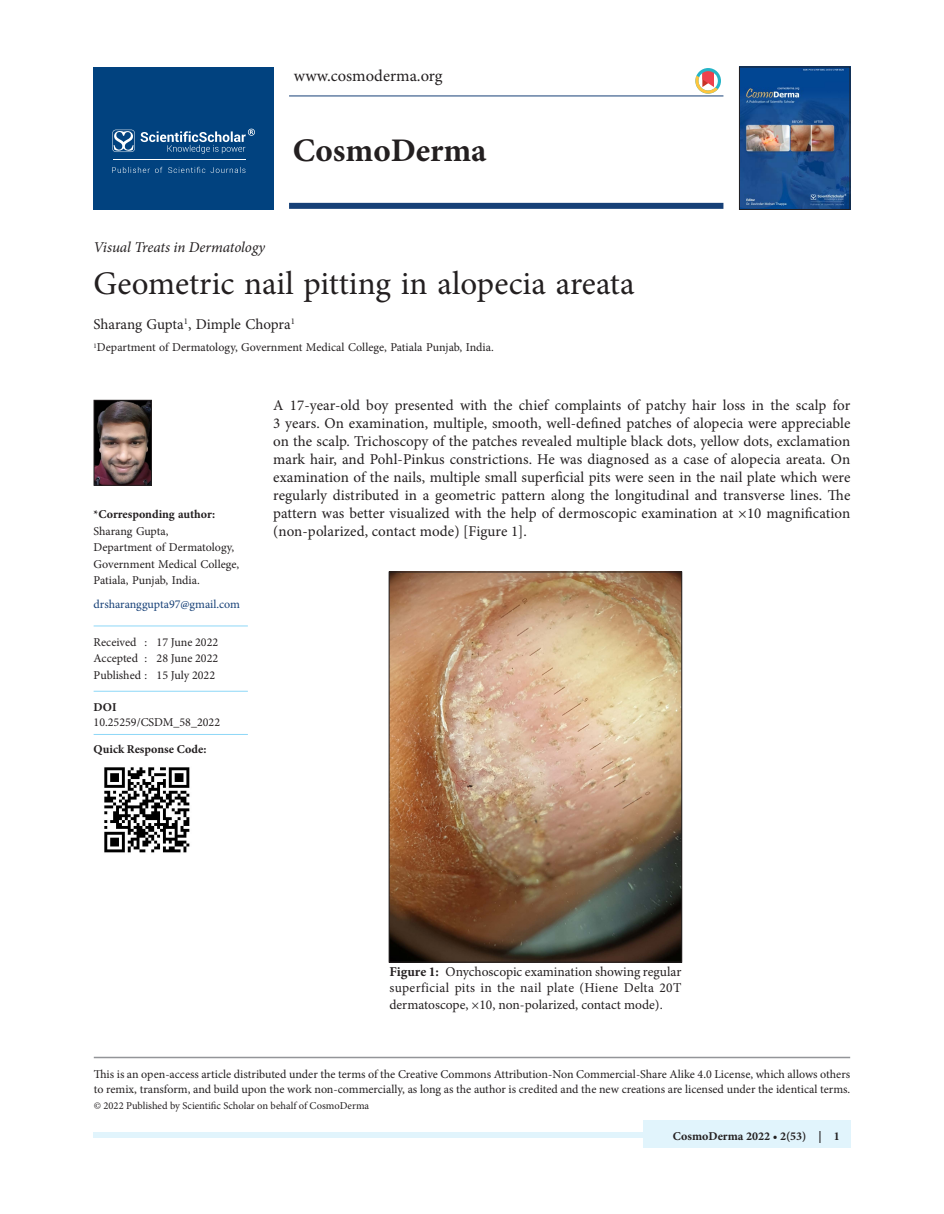
<style>
.page{position:relative;width:944px;height:1214px;background:#fff}
.page>*{position:absolute;margin:0;border:0;box-sizing:border-box;transform-origin:0 0}
.t1{font:33px "Minion Pro";color:#231f20}
.t2{font:700 33px "Minion Pro";color:#231f20}
.t3{font:16.5px "Minion Pro";color:#231f20}
.t4{font:15px/18px "Minion Pro";color:#231f20;text-align:justify}
.t5{font:italic 15px "Minion Pro";letter-spacing:-.005em;color:#231f20}
.t6{font:13.5px/16.5px "Minion Pro";color:#231f20;text-align:justify}
.t7{font:12px/16.5px "Minion Pro";color:#231f20}
.t8{font:700 12px "Minion Pro";color:#231f20}
.t9{font:12px "Minion Pro";letter-spacing:-.005em;color:#164077}
.t10{font:10.5px "Minion Pro";color:#231f20}
.s1{font-weight:700}
</style>
<div class="page">
<div style="left:94px;top:1132px;width:756px;height:5px;background:#e1f4fc"></div>
<div style="left:643px;top:1120px;width:207px;height:28px;background:#e1f4fc"></div>
<img style="left:741px;top:69px;width:107px;height:139px">
<div style="left:739px;top:67px;width:111px;height:143px;border:1px solid #231f20"></div>
<hr style="left:94px;top:1056px;width:756px;height:2px;background:#939598">
<div style="left:93px;top:67px;width:180px;height:143px;background:#01427f"></div>
<svg style="left:112px;top:167px;width:133px;height:6px"></svg>
<svg style="left:112px;top:129px;width:143px;height:25px"></svg>
<hr style="left:113px;top:159px;width:132px;height:1px;background:#fff">
<hr style="left:289px;top:96px;width:434px;height:1px;background:#164077">
<div style="left:289px;top:203px;width:434px;height:6px;background:#164077"></div>
<img style="left:104px;top:767px;width:86px;height:86px">
<svg style="left:695px;top:68px;width:25px;height:26px"></svg>
<img style="left:96px;top:402px;width:54px;height:81px">
<div style="left:94px;top:400px;width:58px;height:85px;border:1px solid #231f20"></div>
<hr style="left:94px;top:625px;width:154px;height:1px;background:#8dd7f7">
<hr style="left:94px;top:691px;width:154px;height:1px;background:#8dd7f7">
<hr style="left:94px;top:734px;width:154px;height:1px;background:#8dd7f7">
<img style="left:391px;top:574px;width:289px;height:386px">
<div style="left:389px;top:572px;width:293px;height:390px;border:1px solid #231f20"></div>
<p class="t3" style="left:294px;top:64px;width:150px">www.cosmoderma.org</p>
<h1 class="t2" style="left:293px;top:127px;width:195px">CosmoDerma</h1>
<p class="t5" style="left:94px;top:237px;width:173px">Visual Treats in Dermatology</p>
<h1 class="t1" style="left:94px;top:261px;width:542px">Geometric nail pitting in alopecia areata</h1>
<p class="t4" style="left:94px;top:315px;width:203px">Sharang Gupta<sup>1</sup>, Dimple Chopra<sup>1</sup></p>
<p class="t7" style="left:94px;top:339px;width:402px"><sup>1</sup>Department of Dermatology, Government Medical College, Patiala Punjab, India.</p>
<p class="t8" style="left:94px;top:506px;width:123px">*Corresponding author:</p>
<p class="t7" style="left:94px;top:523px;width:147px">Sharang Gupta,<br>Department of Dermatology,<br>Government Medical College,<br>Patiala, Punjab, India.</p>
<p class="t9" style="left:94px;top:596px;width:148px">drsharanggupta97@gmail.com</p>
<p class="t7" style="left:94px;top:634px;width:126px;text-align:justify">Received : 17 June 2022<br>Accepted : 28 June 2022<br>Published : 15 July 2022</p>
<p class="t8" style="left:94px;top:699px;width:24px">DOI</p>
<p class="t7" style="left:94px;top:714px;width:128px">10.25259/CSDM_58_2022</p>
<p class="t8" style="left:94px;top:741px;width:114px">Quick Response Code:</p>
<p class="t4" style="left:273px;top:397px;width:578px">A 17-year-old boy presented with the chief complaints of patchy hair loss in the scalp for 3 years. On examination, multiple, smooth, well-defined patches of alopecia were appreciable on the scalp. Trichoscopy of the patches revealed multiple black dots, yellow dots, exclamation mark hair, and Pohl-Pinkus constrictions. He was diagnosed as a case of alopecia areata. On examination of the nails, multiple small superficial pits were seen in the nail plate which were regularly distributed in a geometric pattern along the longitudinal and transverse lines. The pattern was better visualized with the help of dermoscopic examination at ×10 magnification (non-polarized, contact mode) [Figure 1].</p>
<p class="t6" style="left:389px;top:963px;width:293px"><span class="s1">Figure 1:</span> Onychoscopic examination showing regular superficial pits in the nail plate (Hiene Delta 20T dermatoscope, ×10, non-polarized, contact mode).</p>
<p class="t7" style="left:94px;top:1066px;width:758px;line-height:15px">This is an open-access article distributed under the terms of the Creative Commons Attribution-Non Commercial-Share Alike 4.0 License, which allows others to remix, transform, and build upon the work non-commercially, as long as the author is credited and the new creations are licensed under the identical terms.</p>
<p class="t10" style="left:94px;top:1098px;width:277px">© 2022 Published by Scientific Scholar on behalf of CosmoDerma</p>
<p class="t8" style="left:673px;top:1127px;width:168px">CosmoDerma 2022 • 2(53) | 1</p>
</div>
